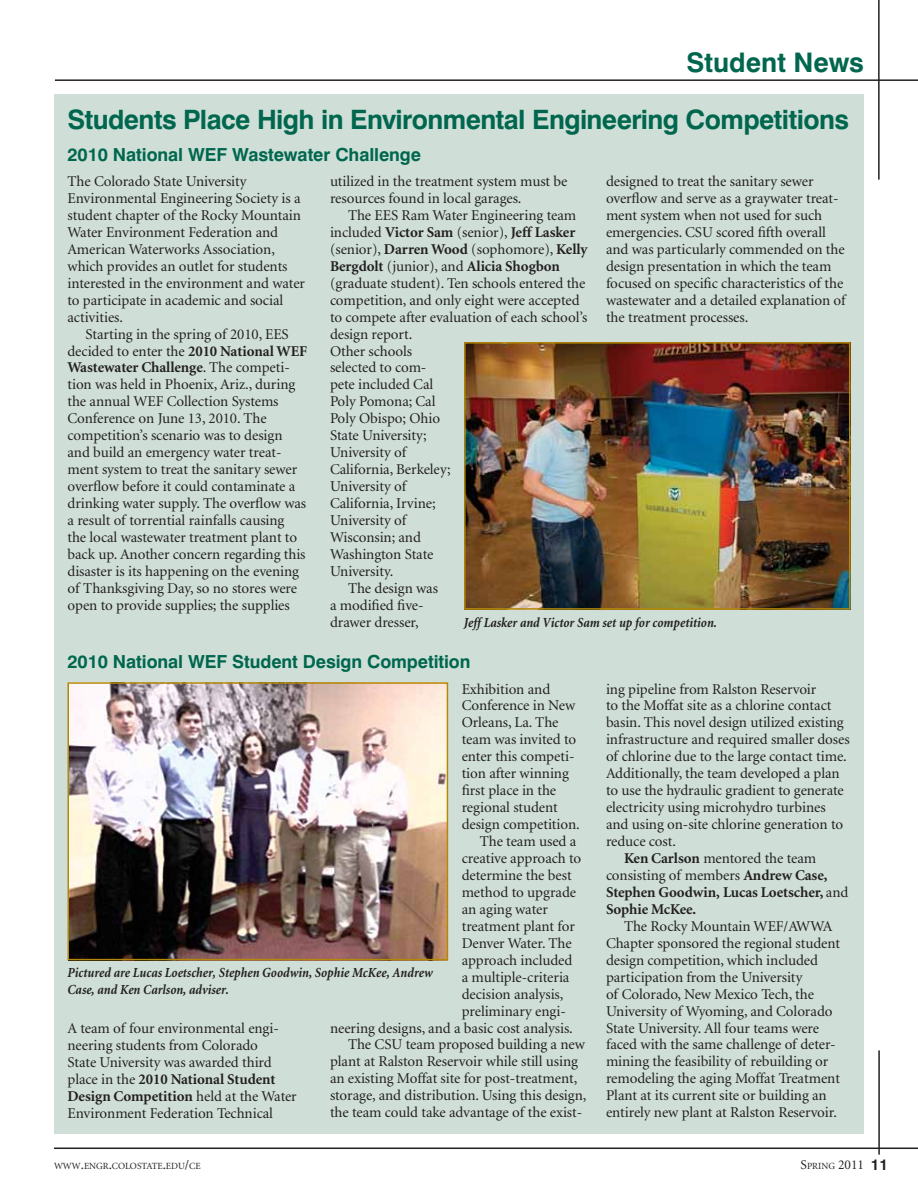
<style>
.page{position:relative;width:918px;height:1188px;background:#fff}
.page>*{position:absolute;margin:0;border:0;box-sizing:border-box;transform-origin:0 0}
.t1{font:700 27px "Swiss 721 BT";color:#00674e}
.t2{font:700 26.7px "Swiss 721 BT";letter-spacing:-.02em;color:#00674e}
.t3{font:700 18px "Swiss 721 BT";letter-spacing:-.005em;color:#00674e}
.t4{font:15px/17px "Minion";letter-spacing:-.005em;color:#231f20}
.t5{font:700 15px "Minion";letter-spacing:-.005em;color:#231f20}
.t6{font:italic 700 13.8px/16px "Minion";color:#231f20;scale:.9 1}
.t7{font:13.5px "Minion";color:#231f20}
.t8{font:9.45px "Minion";color:#231f20}
.s1{font-weight:400}
.s2{font-weight:700}
.s3{font-size:13.5px}
.s4{font-size:9.45px}
.s5{font-family:"Swiss 721 BT";font-weight:700;font-size:15px}
</style>
<div class="page">
<div style="left:54px;top:94px;width:810px;height:1040px;background:#cfdfd8"></div>
<img style="left:71px;top:685px;width:374px;height:272px">
<div style="left:68px;top:682px;width:380px;height:278px;border:2px solid #b38808"></div>
<img style="left:467px;top:345px;width:380px;height:262px">
<div style="left:464px;top:342px;width:386px;height:268px;border:2px solid #b38808"></div>
<hr style="left:878px;top:0;width:2px;height:180px;background:#231f20">
<hr style="left:55px;top:79px;width:863px;height:2px;background:#231f20">
<hr style="left:878px;top:1050px;width:2px;height:105px;background:#231f20">
<hr style="left:54px;top:1148px;width:864px;height:1px;background:#231f20">
<h1 class="t1" style="left:687px;top:46px;width:179px">Student News</h1>
<h2 class="t2" style="left:68px;top:104px;width:783px">Students Place High in Environmental Engineering Competitions</h2>
<p class="t3" style="left:68px;top:144px;width:355px">2010 National WEF Wastewater Challenge</p>
<p class="t4" style="left:606px;top:173px;width:241px">designed to treat the sanitary sewer overflow and serve as a graywater treat&shy;ment system when not used for such emergencies. CSU scored fifth overall and was particularly commended on the design presentation in which the team focused on specific characteristics of the wastewater and a detailed explanation of the treatment processes.</p>
<p class="t4" style="left:330px;top:173px;width:239px">utilized in the treatment system must be resources found in local garages.</p>
<p class="t4" style="left:348px;top:207px;width:230px">The EES Ram Water Engineering team</p>
<p class="t5" style="left:330px;top:224px;width:247px"><span class="s1">included</span> Victor Sam <span class="s1">(senior),</span> Jeff Lasker</p>
<p class="t4" style="left:330px;top:241px;width:259px">(senior), <span class="s2">Darren Wood</span> (sophomore), <span class="s2">Kelly</span></p>
<p class="t5" style="left:330px;top:258px;width:232px">Bergdolt <span class="s1">(junior), and</span> Alicia Shogbon</p>
<p class="t4" style="left:330px;top:275px;width:257px">(graduate student). Ten schools entered the</p>
<p class="t4" style="left:330px;top:292px;width:251px">competition, and only eight were accepted</p>
<p class="t4" style="left:330px;top:309px;width:259px">to compete after evaluation of each school’s</p>
<p class="t4" style="left:330px;top:326px;width:84px">design report.</p>
<p class="t4" style="left:330px;top:343px;width:84px">Other schools</p>
<p class="t4" style="left:330px;top:360px;width:98px">selected to com-</p>
<p class="t4" style="left:330px;top:377px;width:105px">pete included Cal</p>
<p class="t4" style="left:330px;top:394px;width:107px">Poly Pomona; Cal</p>
<p class="t4" style="left:330px;top:411px;width:112px">Poly Obispo; Ohio</p>
<p class="t4" style="left:330px;top:428px;width:98px">State University;</p>
<p class="t4" style="left:330px;top:445px;width:78px">University of</p>
<p class="t4" style="left:330px;top:461px;width:122px">California, Berkeley;</p>
<p class="t4" style="left:330px;top:478px;width:78px">University of</p>
<p class="t4" style="left:330px;top:495px;width:107px">California, Irvine;</p>
<p class="t4" style="left:330px;top:512px;width:78px">University of</p>
<p class="t4" style="left:330px;top:529px;width:92px">Wisconsin; and</p>
<p class="t4" style="left:330px;top:546px;width:105px">Washington State</p>
<p class="t4" style="left:330px;top:563px;width:65px">University.</p>
<p class="t4" style="left:348px;top:580px;width:92px">The design was</p>
<p class="t4" style="left:330px;top:597px;width:95px">a modified five-</p>
<p class="t4" style="left:330px;top:614px;width:90px">drawer dresser,</p>
<p class="t4" style="left:68px;top:173px;width:239px">The Colorado State University Environmental Engineering Society is a student chapter of the Rocky Mountain Water Environment Federation and American Waterworks Association, which provides an outlet for students interested in the environment and water to participate in academic and social activities.</p>
<p class="t4" style="left:68px;top:326px;width:241px;text-indent:18px">Starting in the spring of 2010, EES decided to enter the <span class="s2">2010 National WEF Wastewater Challenge</span>. The competi&shy;tion was held in Phoenix, Ariz., during the annual WEF Collection Systems Conference on June 13, 2010. The competition’s scenario was to design and build an emergency water treat&shy;ment system to treat the sanitary sewer overflow before it could contaminate a drinking water supply. The overflow was a result of torrential rainfalls causing<br>the local wastewater treatment plant to back up. Another concern regarding this disaster is its happening on the evening of Thanksgiving Day, so no stores were open to provide supplies; the supplies</p>
<p class="t6" style="left:464px;top:615px;width:283px">Jeff Lasker and Victor Sam set up for competition.</p>
<p class="t3" style="left:68px;top:650px;width:405px">2010 National WEF Student Design Competition</p>
<p class="t4" style="left:462px;top:681px;width:90px">Exhibition and</p>
<p class="t4" style="left:462px;top:698px;width:115px">Conference in New</p>
<p class="t4" style="left:462px;top:715px;width:98px">Orleans, La. The</p>
<p class="t4" style="left:462px;top:732px;width:116px">team was invited to</p>
<p class="t4" style="left:462px;top:749px;width:114px">enter this competi-</p>
<p class="t4" style="left:462px;top:766px;width:109px">tion after winning</p>
<p class="t4" style="left:462px;top:783px;width:96px">first place in the</p>
<p class="t4" style="left:462px;top:799px;width:98px">regional student</p>
<p class="t4" style="left:462px;top:816px;width:120px">design competition.</p>
<p class="t4" style="left:480px;top:833px;width:98px">The team used a</p>
<p class="t4" style="left:462px;top:850px;width:121px">creative approach to</p>
<p class="t4" style="left:462px;top:867px;width:112px">determine the best</p>
<p class="t4" style="left:462px;top:884px;width:116px">method to upgrade</p>
<p class="t4" style="left:462px;top:901px;width:88px">an aging water</p>
<p class="t4" style="left:462px;top:918px;width:115px">treatment plant for</p>
<p class="t4" style="left:462px;top:935px;width:112px">Denver Water. The</p>
<p class="t4" style="left:462px;top:952px;width:112px">approach included</p>
<p class="t4" style="left:462px;top:969px;width:109px">a multiple-criteria</p>
<p class="t4" style="left:462px;top:986px;width:103px">decision analysis,</p>
<p class="t4" style="left:462px;top:1003px;width:106px">preliminary engi-</p>
<p class="t4" style="left:330px;top:1020px;width:244px">neering designs, and a basic cost analysis.</p>
<p class="t4" style="left:348px;top:1037px;width:238px">The CSU team proposed building a new</p>
<p class="t4" style="left:330px;top:1054px;width:249px">plant at Ralston Reservoir while still using</p>
<p class="t4" style="left:330px;top:1071px;width:249px">an existing Moffat site for post-treatment,</p>
<p class="t4" style="left:330px;top:1088px;width:258px">storage, and distribution. Using this design,</p>
<p class="t4" style="left:330px;top:1105px;width:254px">the team could take advantage of the exist-</p>
<p class="t6" style="left:68px;top:966px;width:407px">Pictured are Lucas Loetscher, Stephen Goodwin, Sophie McKee, Andrew<br>Case, and Ken Carlson, adviser.</p>
<p class="t4" style="left:68px;top:1020px;width:231px">A team of four environmental engi&shy;neering students from Colorado<br>State University was awarded third place in the <span class="s2">2010 National Student Design Competition</span> held at the Water Environment Federation Technical</p>
<p class="t4" style="left:606px;top:681px;width:212px">ing pipeline from Ralston Reservoir</p>
<p class="t4" style="left:606px;top:698px;width:227px">to the Moffat site as a chlorine contact</p>
<p class="t4" style="left:606px;top:715px;width:239px">basin. This novel design utilized existing</p>
<p class="t4" style="left:606px;top:732px;width:245px">infrastructure and required smaller doses</p>
<p class="t4" style="left:606px;top:749px;width:242px">of chlorine due to the large contact time.</p>
<p class="t4" style="left:606px;top:766px;width:235px">Additionally, the team developed a plan</p>
<p class="t4" style="left:606px;top:783px;width:239px">to use the hydraulic gradient to generate</p>
<p class="t4" style="left:606px;top:799px;width:221px">electricity using microhydro turbines</p>
<p class="t4" style="left:606px;top:816px;width:239px">and using on-site chlorine generation to</p>
<p class="t4" style="left:606px;top:833px;width:72px">reduce cost.</p>
<p class="t4" style="left:624px;top:850px;width:194px"><span class="s2">Ken Carlson</span> mentored the team</p>
<p class="t4" style="left:606px;top:867px;width:223px">consisting of members <span class="s2">Andrew Case,</span></p>
<p class="t5" style="left:606px;top:884px;width:244px">Stephen Goodwin, Lucas Loetscher, <span class="s1">and</span></p>
<p class="t5" style="left:606px;top:901px;width:92px">Sophie McKee.</p>
<p class="t4" style="left:606px;top:918px;width:236px;text-indent:18px">The Rocky Mountain WEF/AWWA Chapter sponsored the regional student design competition, which included participation from the University<br>of Colorado, New Mexico Tech, the University of Wyoming, and Colorado State University. All four teams were faced with the same challenge of deter&shy;mining the feasibility of rebuilding or remodeling the aging Moffat Treatment Plant at its current site or building an entirely new plant at Ralston Reservoir.</p>
<p class="t8" style="left:54px;top:1161px;width:148px">WWW<span class="s3">.</span>ENGR<span class="s3">.</span>COLOSTATE<span class="s3">.</span>EDU<span class="s3">/</span>CE</p>
<p class="t7" style="left:801px;top:1158px;width:89px">S<span class="s4">PRING</span> 2011 <span class="s5">11</span></p>
</div>
